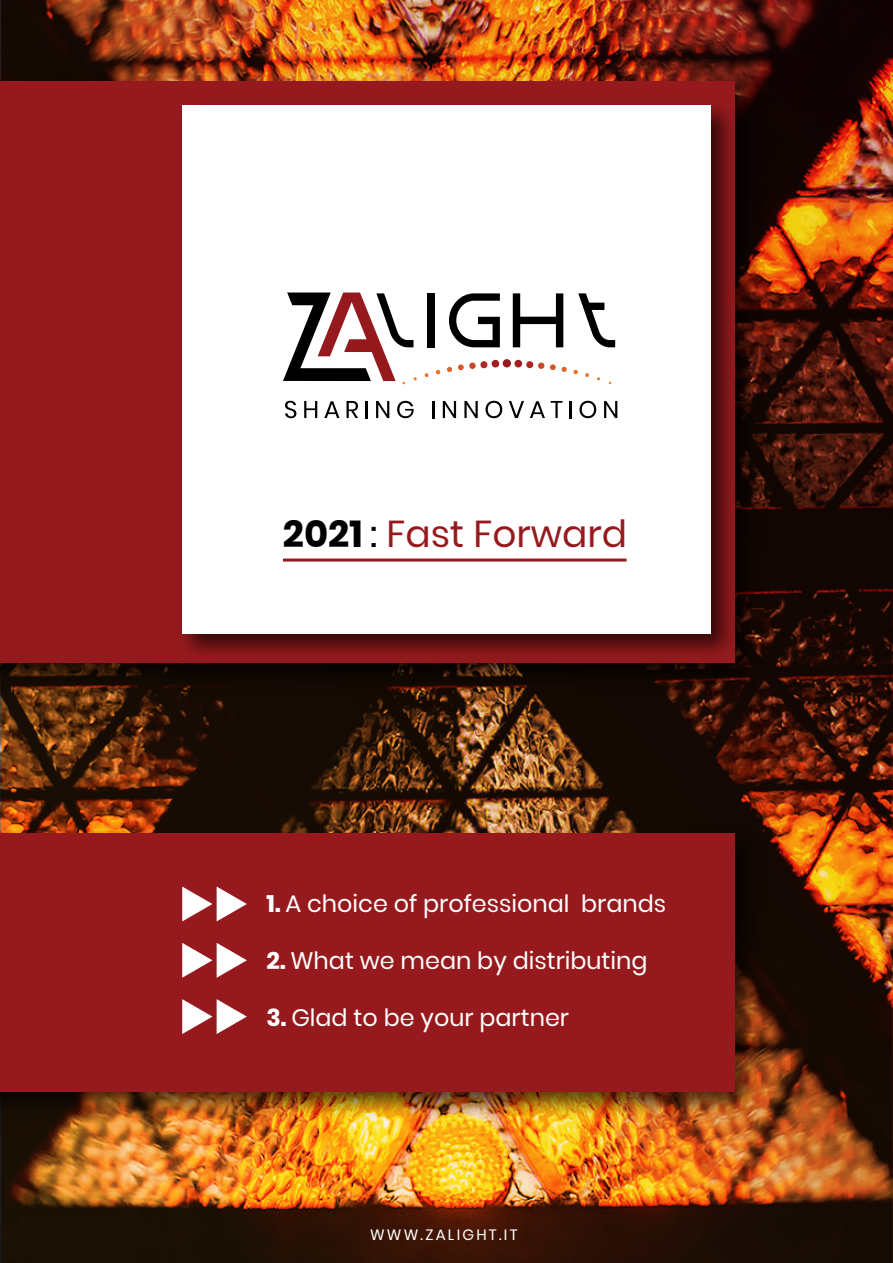
<style>
.page{position:relative;width:893px;height:1263px;background:#fff}
.page>*{position:absolute;margin:0;border:0;box-sizing:border-box;transform-origin:0 0}
.t1{font:37.35px "Poppins";color:#961a1d}
.t2{font:23.85px "Poppins";color:#fff}
.t3{font:15px "Poppins";letter-spacing:.15em;color:#fff}
.s1{font-weight:700;color:#000001}
.s2{color:#000001}
.s3{font-weight:700}
</style>
<div class="page">
<img style="left:1px;top:0;width:892px;height:1263px">
<img style="left:692px;top:582px;width:201px;height:681px">
<img style="left:0;top:69px;width:769px;height:628px">
<div style="left:0;top:81px;width:734px;height:582px;background:#961a1d"></div>
<img style="left:0;top:820px;width:769px;height:306px">
<div style="left:0;top:833px;width:734px;height:258px;background:#961a1d"></div>
<img style="left:170px;top:93px;width:574px;height:574px">
<div style="left:182px;top:105px;width:529px;height:529px;background:#fff"></div>
<svg style="left:182px;top:886px;width:65px;height:35px"></svg>
<svg style="left:182px;top:943px;width:65px;height:35px"></svg>
<svg style="left:182px;top:999px;width:65px;height:35px"></svg>
<div style="left:428px;top:293px;width:7px;height:54px;background:#000001"></div>
<svg style="left:449px;top:293px;width:51px;height:54px"></svg>
<svg style="left:513px;top:293px;width:50px;height:54px"></svg>
<svg style="left:578px;top:293px;width:37px;height:54px"></svg>
<svg style="left:550px;top:364px;width:6px;height:6px"></svg>
<svg style="left:562px;top:367px;width:5px;height:5px"></svg>
<svg style="left:573px;top:370px;width:5px;height:4px"></svg>
<svg style="left:585px;top:373px;width:4px;height:4px"></svg>
<svg style="left:458px;top:359px;width:86px;height:11px"></svg>
<svg style="left:447px;top:367px;width:5px;height:5px"></svg>
<svg style="left:436px;top:370px;width:4px;height:4px"></svg>
<svg style="left:425px;top:373px;width:3px;height:4px"></svg>
<svg style="left:283px;top:292px;width:134px;height:92px"></svg>
<svg style="left:285px;top:401px;width:11px;height:17px"></svg>
<svg style="left:304px;top:401px;width:13px;height:17px"></svg>
<svg style="left:324px;top:401px;width:15px;height:17px"></svg>
<svg style="left:347px;top:401px;width:11px;height:17px"></svg>
<hr style="left:365px;top:401px;width:3px;height:17px;background:#000001">
<svg style="left:376px;top:401px;width:13px;height:17px"></svg>
<svg style="left:397px;top:401px;width:17px;height:17px"></svg>
<svg style="left:432px;top:401px;width:2px;height:17px"></svg>
<svg style="left:443px;top:401px;width:13px;height:17px"></svg>
<svg style="left:464px;top:401px;width:14px;height:17px"></svg>
<svg style="left:485px;top:401px;width:17px;height:17px"></svg>
<svg style="left:509px;top:401px;width:15px;height:17px"></svg>
<svg style="left:530px;top:401px;width:15px;height:17px"></svg>
<svg style="left:551px;top:401px;width:11px;height:17px"></svg>
<hr style="left:569px;top:401px;width:3px;height:17px;background:#000001">
<svg style="left:579px;top:401px;width:17px;height:17px"></svg>
<svg style="left:604px;top:401px;width:13px;height:17px"></svg>
<hr style="left:283px;top:558px;width:343px;height:3px;background:#961a1d">
<h1 class="t1" style="left:283px;top:513px;width:345px"><span class="s1">2021</span> <span class="s2">:</span> Fast Forward</h1>
<p class="t2" style="left:267px;top:889px;width:401px"><span class="s3">1.</span> A choice of professional brands</p>
<p class="t2" style="left:267px;top:947px;width:383px"><span class="s3">2.</span> What we mean by distributing</p>
<p class="t2" style="left:267px;top:1004px;width:304px"><span class="s3">3.</span> Glad to be your partner</p>
<p class="t3" style="left:370px;top:1226px;width:149px">WWW.ZALIGHT.IT</p>
</div>
